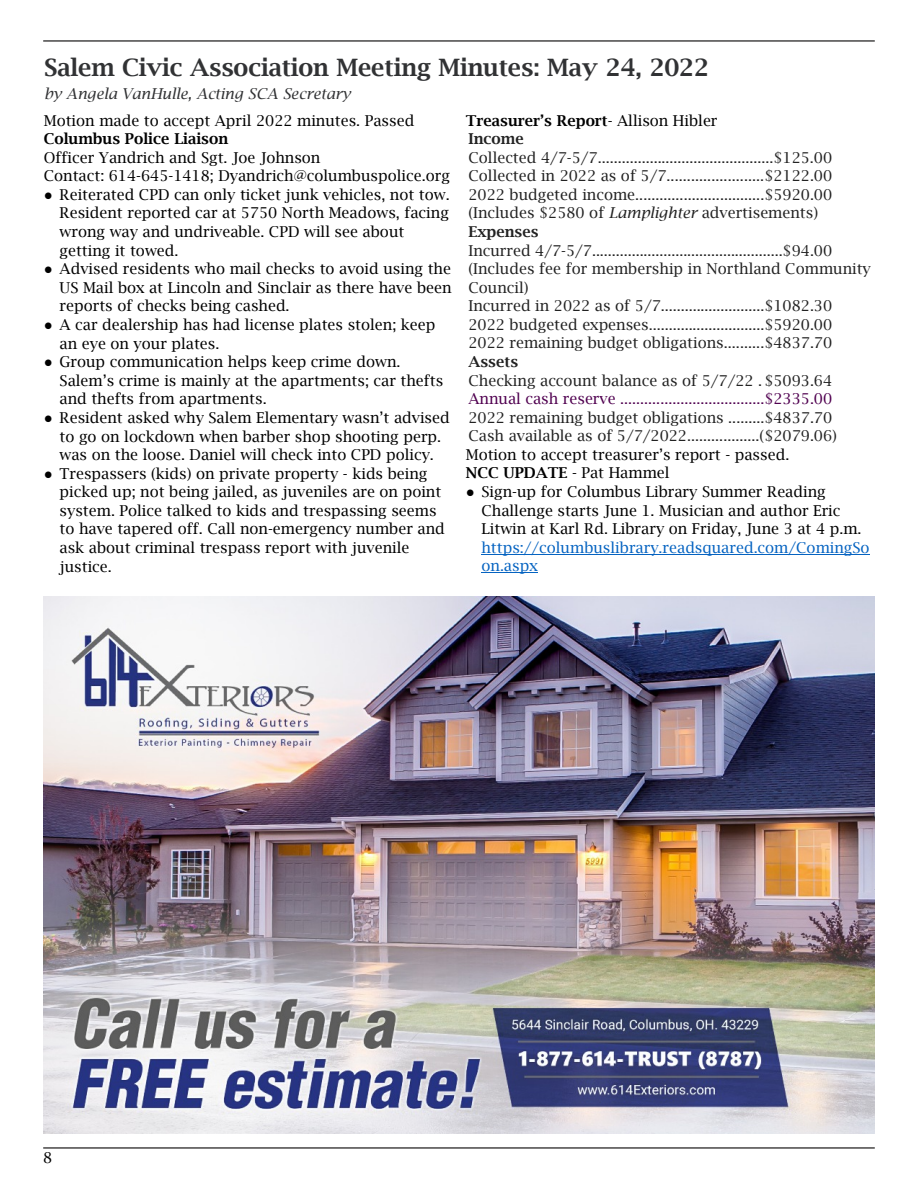
<style>
.page{position:relative;width:918px;height:1188px;background:#fff}
.page>*{position:absolute;margin:0;border:0;box-sizing:border-box;transform-origin:0 0}
.t1{font:600 24px "Lucida Bright";letter-spacing:-.005em;color:#313234}
.t2{font:15px/18.6px "Lucida Bright";color:#000}
.t3{font:15px/18.6px "Lucida Bright";color:#222}
.t4{font:15px "Lucida Bright";color:#500050}
.t5{font:600 15px/18.6px "Lucida Bright";color:#000}
.t6{font:15px/18.6px "Lucida Bright";color:#0563c1}
.t7{font:italic 15px "Lucida Bright";color:#313234}
.t8{font:600 15px "Lucida Bright";color:#222}
.s1{font-family:"Times New Roman"}
.s2{font-weight:400}
.s3{color:#222}
.s4{font-style:italic}
.s5{font-weight:600}
</style>
<div class="page">
<hr style="left:43px;top:1147px;width:832px;height:2px;background:#3f3e3e">
<hr style="left:43px;top:40px;width:832px;height:2px;background:#3f3e3e">
<img style="left:44px;top:596px;width:831px;height:538px">
<hr style="left:481px;top:554px;width:58px;height:1px;background:#0563c1">
<hr style="left:539px;top:554px;width:331px;height:1px;background:#0563c1">
<hr style="left:481px;top:572px;width:57px;height:1px;background:#0563c1">
<h1 class="t1" style="left:44px;top:57px;width:666px">Salem Civic Association Meeting Minutes: May 24, 2022</h1>
<p class="t7" style="left:44px;top:88px;width:308px">by Angela VanHulle, Acting SCA Secretary</p>
<p class="t2" style="left:44px;top:112px;width:372px">Motion made to accept April 2022 minutes. Passed</p>
<p class="t5" style="left:44px;top:131px;width:186px">Columbus Police Liaison</p>
<p class="t2" style="left:44px;top:149px;width:408px">Officer Yandrich and Sgt. Joe Johnson<br>Contact: 614-645-1418; Dyandrich@columbuspolice.org</p>
<p class="t2" style="left:60px;top:186px;width:392px;text-indent:-16px"><span class="s1">●</span> Reiterated CPD can only ticket junk vehicles, not tow.<br>Resident reported car at 5750 North Meadows, facing wrong way and undriveable. CPD will see about getting it towed.</p>
<p class="t2" style="left:60px;top:261px;width:394px;text-align:justify;text-indent:-16px"><span class="s1">●</span> Advised residents who mail checks to avoid using the US Mail box at Lincoln and Sinclair as there have been reports of checks being cashed.</p>
<p class="t2" style="left:60px;top:316px;width:377px;text-indent:-16px"><span class="s1">●</span> A car dealership has had license plates stolen; keep an eye on your plates.</p>
<p class="t2" style="left:60px;top:354px;width:385px;text-indent:-16px"><span class="s1">●</span> Group communication helps keep crime down.<br>Salem’s crime is mainly at the apartments; car thefts and thefts from apartments.</p>
<p class="t2" style="left:44px;top:409px;width:407px;text-align:center"><span class="s1">●</span> Resident asked why Salem Elementary wasn’t advised to go on lockdown when barber shop shooting perp. was on the loose. Daniel will check into CPD policy.</p>
<p class="t2" style="left:60px;top:465px;width:387px;text-indent:-16px"><span class="s1">●</span> Trespassers (kids) on private property - kids being picked up; not being jailed, as juveniles are on point system. Police talked to kids and trespassing seems to have tapered off. Call non-emergency number and ask about criminal trespass report with juvenile justice.</p>
<p class="t5" style="left:466px;top:112px;width:253px">Treasurer’s Report<span class="s2">- Allison Hibler<br></span><span class="s3">Income</span></p>
<p class="t3" style="left:468px;top:149px;width:365px">Collected 4/7-5/7............................................$125.00<br>Collected in 2022 as of 5/7........................$2122.00<br>2022 budgeted income................................$5920.00 (Includes $2580 of <span class="s4">Lamplighter</span> advertisements)<br><span class="s5">Expenses</span></p>
<p class="t3" style="left:468px;top:242px;width:404px">Incurred 4/7-5/7................................................$94.00 (Includes fee for membership in Northland Community Council)<br>Incurred in 2022 as of 5/7..........................$1082.30<br>2022 budgeted expenses.............................$5920.00<br>2022 remaining budget obligations..........$4837.70</p>
<p class="t8" style="left:468px;top:355px;width:51px">Assets</p>
<p class="t3" style="left:468px;top:372px;width:365px">Checking account balance as of 5/7/22 .$5093.64</p>
<p class="t4" style="left:468px;top:393px;width:365px">Annual cash reserve ....................................$2335.00</p>
<p class="t3" style="left:468px;top:409px;width:370px">2022 remaining budget obligations .........$4837.70<br>Cash available as of 5/7/2022..................($2079.06)</p>
<p class="t2" style="left:466px;top:446px;width:325px">Motion to accept treasurer’s report - passed.<br><span class="s5">NCC UPDATE</span> - Pat Hammel</p>
<p class="t2" style="left:481px;top:483px;width:382px;text-indent:-16px"><span class="s1">●</span> Sign-up for Columbus Library Summer Reading<br>Challenge starts June 1. Musician and author Eric<br>Litwin at Karl Rd. Library on Friday, June 3 at 4 p.m.</p>
<p class="t6" style="left:481px;top:539px;width:390px">https://columbuslibrary.readsquared.com/ComingSo on.aspx</p>
<p class="t2" style="left:43px;top:1149px;width:11px">8</p>
</div>
